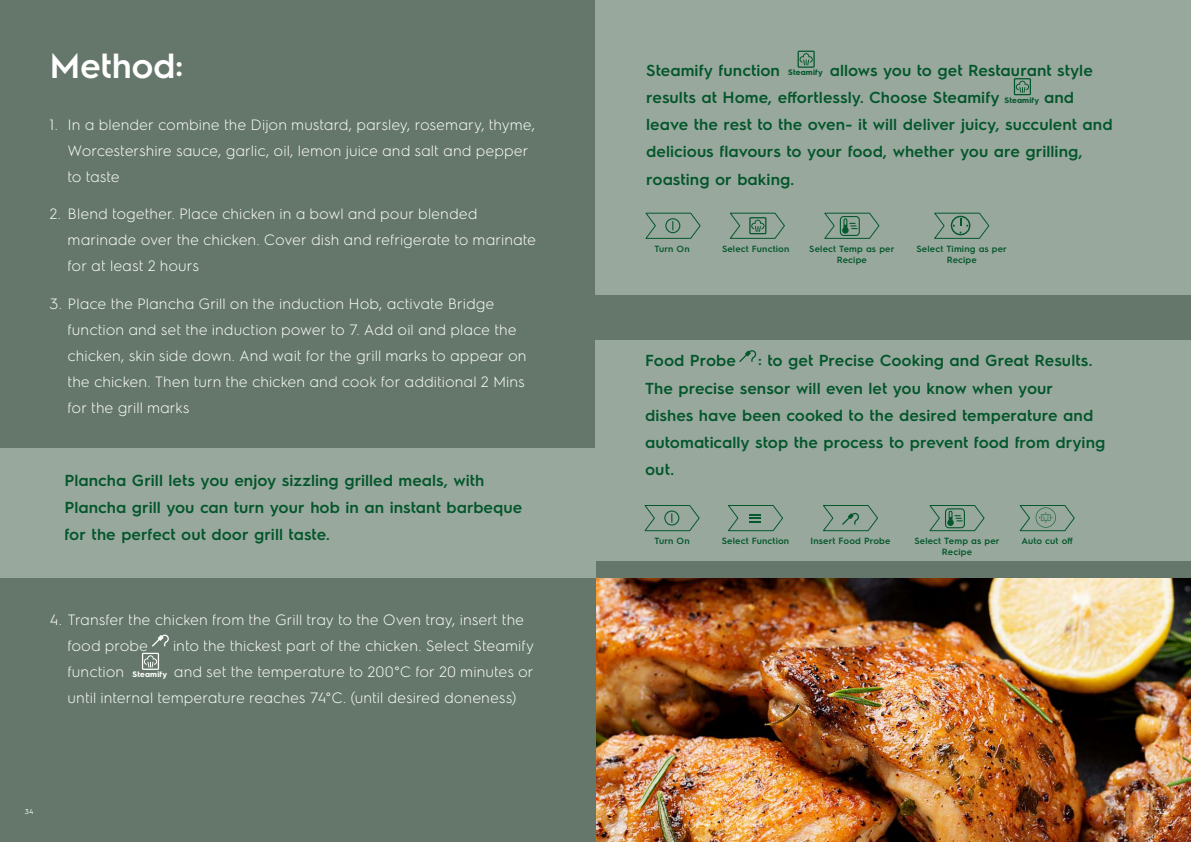
<style>
.page{position:relative;width:1191px;height:842px;background:#64776a}
.page>*{position:absolute;margin:0;border:0;box-sizing:border-box;transform-origin:0 0}
.t1{font:600 35px "Electrolux Sans";letter-spacing:-.015em;color:#fff}
.t2{font:600 16px/27.2px "Electrolux Sans";letter-spacing:.005em;color:#03562c}
.t3{font:300 15px/26px "Electrolux Sans";color:#fff}
.t4{font:600 9px/11px "Electrolux Sans";letter-spacing:.015em;color:#03572b;text-align:center}
.t5{font:700 8px "Electrolux Sans";letter-spacing:.025em;color:#04582d}
.t6{font:700 8px "Electrolux Sans";letter-spacing:.025em;color:#fff}
.t7{font:7px "Electrolux Sans";color:#fff}
</style>
<div class="page">
<div style="left:0;top:449px;width:595px;height:129px;background:#99a89d"></div>
<div style="left:595px;top:0;width:596px;height:295px;background:#99a89d"></div>
<div style="left:595px;top:340px;width:596px;height:221px;background:#99a89d"></div>
<img style="left:596px;top:578px;width:595px;height:264px">
<svg style="left:142px;top:653px;width:17px;height:17px"></svg>
<svg style="left:797px;top:51px;width:17px;height:17px"></svg>
<svg style="left:1013px;top:78px;width:18px;height:17px"></svg>
<svg style="left:152px;top:634px;width:17px;height:13px"></svg>
<svg style="left:739px;top:350px;width:17px;height:12px"></svg>
<svg style="left:644px;top:505px;width:56px;height:26px"></svg>
<svg style="left:728px;top:505px;width:55px;height:26px"></svg>
<svg style="left:929px;top:505px;width:55px;height:26px"></svg>
<svg style="left:823px;top:505px;width:55px;height:26px"></svg>
<svg style="left:645px;top:213px;width:56px;height:26px"></svg>
<svg style="left:824px;top:213px;width:55px;height:26px"></svg>
<svg style="left:934px;top:213px;width:55px;height:26px"></svg>
<svg style="left:1019px;top:505px;width:56px;height:26px"></svg>
<svg style="left:730px;top:213px;width:55px;height:26px"></svg>
<h1 class="t1" style="left:50px;top:41px;width:135px">Method:</h1>
<p class="t3" style="left:68px;top:111px;width:469px;text-indent:-18px">1. In a blender combine the Dijon mustard, parsley, rosemary, thyme,<br>Worcestershire sauce, garlic, oil, lemon juice and salt and pepper to taste</p>
<p class="t3" style="left:68px;top:200px;width:470px;text-indent:-18px">2. Blend together. Place chicken in a bowl and pour blended marinade over the chicken. Cover dish and refrigerate to marinate for at least 2 hours</p>
<p class="t3" style="left:68px;top:289px;width:460px;text-indent:-18px">3. Place the Plancha Grill on the induction Hob, activate Bridge function and set the induction power to 7. Add oil and place the chicken, skin side down. And wait for the grill marks to appear on the chicken. Then turn the chicken and cook for additional 2 Mins for the grill marks</p>
<p class="t2" style="left:64px;top:465px;width:459px">Plancha Grill lets you enjoy sizzling grilled meals, with<br>Plancha grill you can turn your hob in an instant barbeque for the perfect out door grill taste.</p>
<p class="t3" style="left:68px;top:606px;width:458px;text-indent:-18px">4. Transfer the chicken from the Grill tray to the Oven tray, insert the food probe</p>
<p class="t3" style="left:173px;top:632px;width:363px">into the thickest part of the chicken. Select Steamify</p>
<p class="t3" style="left:68px;top:658px;width:467px;text-indent:106px">and set the temperature to 200°C for 20 minutes or until internal temperature reaches 74°C. (until desired doneness)</p>
<p class="t3" style="left:68px;top:658px;width:58px">function</p>
<p class="t6" style="left:133px;top:669px;width:36px">Steamify</p>
<p class="t2" style="left:646px;top:55px;width:135px">Steamify function</p>
<p class="t2" style="left:646px;top:55px;width:448px;text-indent:183px">allows you to get Restaurant style results at Home, effortlessly. Choose Steamify</p>
<p class="t5" style="left:788px;top:67px;width:36px">Steamify</p>
<p class="t2" style="left:646px;top:83px;width:468px;text-indent:398px">and leave the rest to the oven- it will deliver juicy, succulent and delicious flavours to your food, whether you are grilling, roasting or baking.</p>
<p class="t5" style="left:1004px;top:94px;width:36px">Steamify</p>
<p class="t4" style="left:654px;top:242px;width:37px">Turn On</p>
<p class="t4" style="left:809px;top:242px;width:87px">Select Temp as per<br>Recipe</p>
<p class="t4" style="left:916px;top:242px;width:92px">Select Timing as per<br>Recipe</p>
<p class="t4" style="left:722px;top:242px;width:69px">Select Function</p>
<p class="t2" style="left:645px;top:346px;width:462px;text-indent:113px">: to get Precise Cooking and Great Results.<br>The precise sensor will even let you know when your dishes have been cooked to the desired temperature and automatically stop the process to prevent food from drying out.</p>
<p class="t2" style="left:645px;top:346px;width:92px">Food Probe</p>
<p class="t4" style="left:654px;top:535px;width:37px">Turn On</p>
<p class="t4" style="left:722px;top:535px;width:69px">Select Function</p>
<p class="t4" style="left:914px;top:535px;width:87px">Select Temp as per<br>Recipe</p>
<p class="t4" style="left:810px;top:535px;width:81px">Insert Food Probe</p>
<p class="t4" style="left:1021px;top:535px;width:53px">Auto cut off</p>
<p class="t7" style="left:25px;top:806px;width:10px">34</p>
<p class="t7" style="left:1157px;top:806px;width:10px">35</p>
</div>
